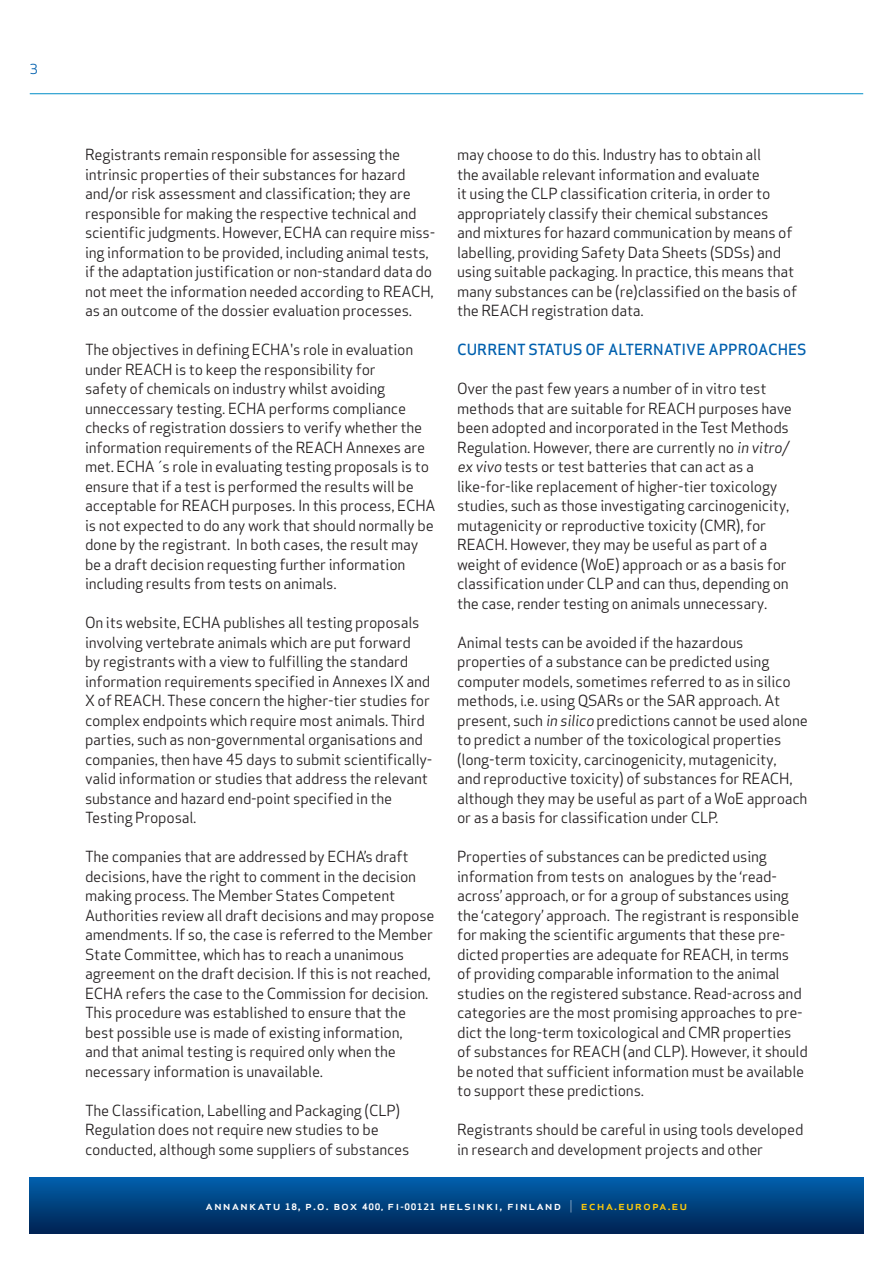
<style>
.page{position:relative;width:893px;height:1263px;background:#fff}
.page>*{position:absolute;margin:0;border:0;box-sizing:border-box;transform-origin:0 0}
.t1{font:15px/19.5px "Apex Sans";letter-spacing:-.015em;color:#231f20}
.t2{font:500 15px "Apex Sans";color:#0160ae}
.t3{font:13.5px "Apex Sans";color:#0160ae}
.t4{font:500 12.15px "Apex Sans";letter-spacing:.075em;color:#fff;scale:1.08 1}
.s1{font-weight:700;font-size:8.7px}
.s2{font-weight:700;font-size:8.25px}
.s3{font-weight:300}
.s4{color:#feca0a}
</style>
<div class="page">
<svg style="left:30px;top:1178px;width:833px;height:55px;background:#00407e"></svg>
<hr style="left:30px;top:93px;width:833px;height:1px;background:#008dc7">
<p class="t3" style="left:30px;top:58px;width:10px">3</p>
<p class="t1" style="left:85px;top:144px;width:352px">Registrants remain responsible for assessing the intrinsic properties of their substances for hazard and/or risk assessment and classification; they are responsible for making the respective technical and scientific judgments. However, ECHA can require miss&shy;ing information to be provided, including animal tests, if the adaptation justification or non-standard data do not meet the information needed according to REACH, as an outcome of the dossier evaluation processes.</p>
<p class="t1" style="left:85px;top:339px;width:352px">The objectives in defining ECHA's role in evaluation under REACH is to keep the responsibility for<br>safety of chemicals on industry whilst avoiding unneccessary testing. ECHA performs compliance checks of registration dossiers to verify whether the information requirements of the REACH Annexes are met. ECHA´s role in evaluating testing proposals is to ensure that if a test is performed the results will be acceptable for REACH purposes. In this process, ECHA is not expected to do any work that should normally be done by the registrant. In both cases, the result may be a draft decision requesting further information including results from tests on animals.</p>
<p class="t1" style="left:85px;top:612px;width:349px">On its website, ECHA publishes all testing proposals involving vertebrate animals which are put forward<br>by registrants with a view to fulfilling the standard information requirements specified in Annexes IX and X of REACH. These concern the higher-tier studies for complex endpoints which require most animals. Third parties, such as non-governmental organisations and companies, then have 45 days to submit scientifically&shy;valid information or studies that address the relevant substance and hazard end-point specified in the Testing Proposal.</p>
<p class="t1" style="left:85px;top:846px;width:351px">The companies that are addressed by ECHA’s draft decisions, have the right to comment in the decision making process. The Member States Competent Authorities review all draft decisions and may propose amendments. If so, the case is referred to the Member State Committee, which has to reach a unanimous agreement on the draft decision. If this is not reached, ECHA refers the case to the Commission for decision.<br>This procedure was established to ensure that the best possible use is made of existing information,<br>and that animal testing is required only when the necessary information is unavailable.</p>
<p class="t1" style="left:85px;top:1099px;width:326px">The Classification, Labelling and Packaging (CLP)<br>Regulation does not require new studies to be conducted, although some suppliers of substances</p>
<p class="t1" style="left:457px;top:144px;width:341px">may choose to do this. Industry has to obtain all<br>the available relevant information and evaluate<br>it using the CLP classification criteria, in order to appropriately classify their chemical substances<br>and mixtures for hazard communication by means of labelling, providing Safety Data Sheets (SDSs) and using suitable packaging. In practice, this means that many substances can be (re)classified on the basis of the REACH registration data.</p>
<p class="t2" style="left:457px;top:337px;width:349px">Current Status of Alternative Approaches</p>
<p class="t1" style="left:457px;top:378px;width:336px">Over the past few years a number of in vitro test methods that are suitable for REACH purposes have been adopted and incorporated in the Test Methods Regulation. However, there are currently no in vitro/ ex vivo tests or test batteries that can act as a like-for-like replacement of higher-tier toxicology studies, such as those investigating carcinogenicity, mutagenicity or reproductive toxicity (CMR), for REACH. However, they may be useful as part of a weight of evidence (WoE) approach or as a basis for classification under CLP and can thus, depending on the case, render testing on animals unnecessary.</p>
<p class="t1" style="left:457px;top:631px;width:352px">Animal tests can be avoided if the hazardous properties of a substance can be predicted using computer models, sometimes referred to as in silico methods, i.e. using QSARs or the SAR approach. At present, such in silico predictions cannot be used alone to predict a number of the toxicological properties (long-term toxicity, carcinogenicity, mutagenicity,<br>and reproductive toxicity) of substances for REACH, although they may be useful as part of a WoE approach or as a basis for classification under CLP.</p>
<p class="t1" style="left:457px;top:846px;width:352px">Properties of substances can be predicted using information from tests on analogues by the ‘read&shy;across’ approach, or for a group of substances using the ‘category’ approach. The registrant is responsible for making the scientific arguments that these pre&shy;dicted properties are adequate for REACH, in terms<br>of providing comparable information to the animal studies on the registered substance. Read-across and categories are the most promising approaches to pre&shy;dict the long-term toxicological and CMR properties of substances for REACH (and CLP). However, it should be noted that sufficient information must be available to support these predictions.</p>
<p class="t1" style="left:457px;top:1119px;width:348px">Registrants should be careful in using tools developed in research and development projects and other</p>
<p class="t4" style="left:206px;top:1195px;width:448px">annankatu <span class="s1">18</span>, p.o. box <span class="s1">400,</span> fi<span class="s2">-</span><span class="s1">00121</span> helsinki, finland <span class="s3">|</span> <span class="s4">echa.europa.eu</span></p>
</div>
